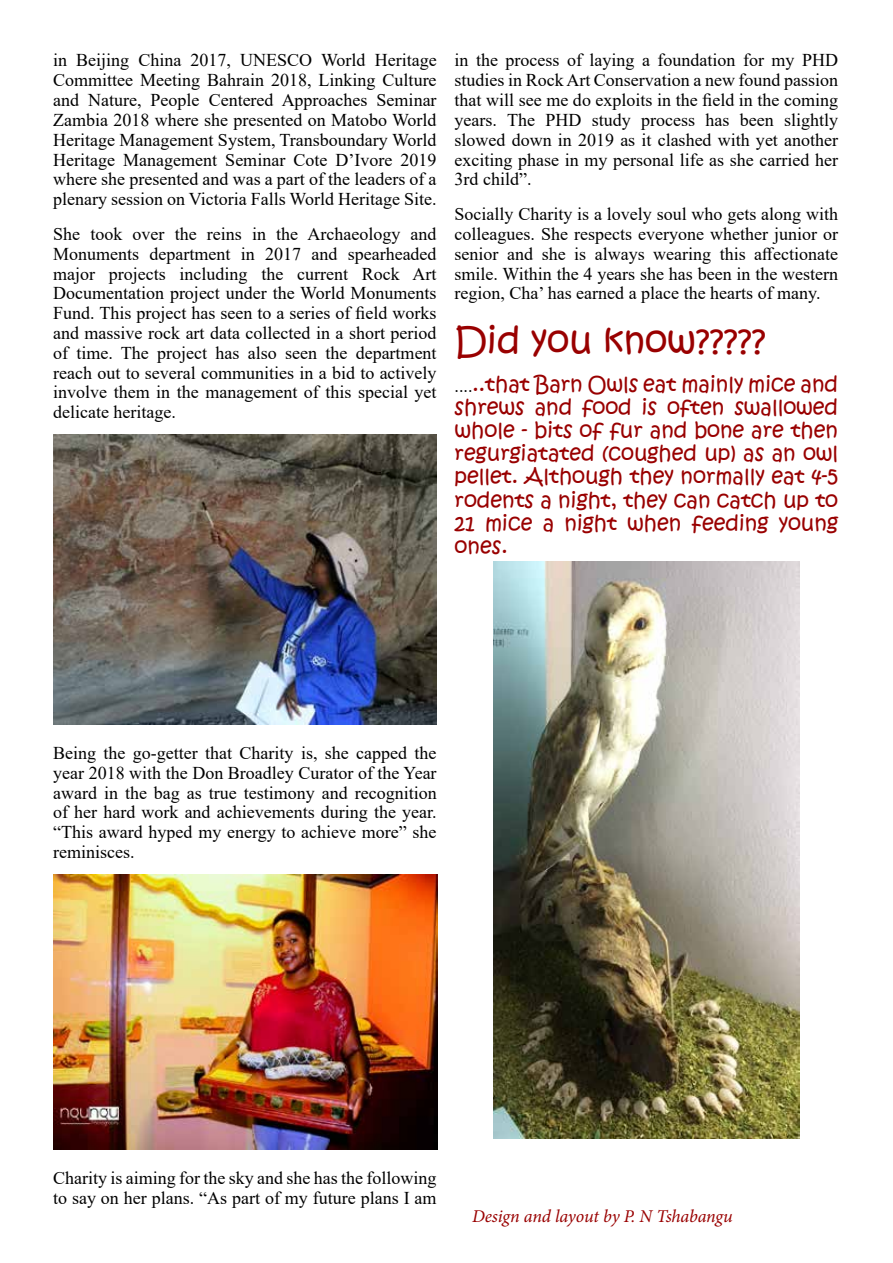
<style>
.page{position:relative;width:893px;height:1263px;background:#fff}
.page>*{position:absolute;margin:0;border:0;box-sizing:border-box;transform-origin:0 0}
.t1{font:36px "Kristen ITC";color:#900}
.t2{font:21px/23.1px "Kristen ITC";color:#900;text-align:justify}
.t3{font:18px/19.8px "Times New Roman";color:#000;text-align:justify}
.t4{font:italic 18px "Minion Pro";letter-spacing:-.01em;color:#900}
.s1{font-family:"Times New Roman";font-size:18px;color:#000}
</style>
<div class="page">
<img style="left:53px;top:435px;width:384px;height:289px">
<img style="left:53px;top:875px;width:384px;height:274px">
<img style="left:493px;top:561px;width:306px;height:577px">
<p class="t3" style="left:53px;top:50px;width:385px">in Beijing China 2017, UNESCO World Heritage Committee Meeting Bahrain 2018, Linking Culture and Nature, People Centered Approaches Seminar Zambia 2018 where she presented on Matobo World Heritage Management System, Transboundary World Heritage Management Seminar Cote D’Ivore 2019 where she presented and was a part of the leaders of a plenary session on Victoria Falls World Heritage Site.</p>
<p class="t3" style="left:53px;top:223px;width:385px">She took over the reins in the Archaeology and Monuments department in 2017 and spearheaded major projects including the current Rock Art Documentation project under the World Monuments Fund. This project has seen to a series of field works and massive rock art data collected in a short period of time. The project has also seen the department reach out to several communities in a bid to actively involve them in the management of this special yet delicate heritage.</p>
<p class="t3" style="left:455px;top:50px;width:385px">in the process of laying a foundation for my PHD studies in Rock Art Conservation a new found passion that will see me do exploits in the field in the coming years. The PHD study process has been slightly slowed down in 2019 as it clashed with yet another exciting phase in my personal life as she carried her 3rd child”.</p>
<p class="t3" style="left:455px;top:204px;width:385px">Socially Charity is a lovely soul who gets along with colleagues. She respects everyone whether junior or senior and she is always wearing this affectionate smile. Within the 4 years she has been in the western region, Cha’ has earned a place the hearts of many.</p>
<h1 class="t1" style="left:455px;top:317px;width:313px">Did you know?????</h1>
<p class="t2" style="left:455px;top:373px;width:385px"><span class="s1">....</span>..that Barn Owls eat mainly mice and shrews and food is often swallowed whole - bits of fur and bone are then regurgiatated (coughed up) as an owl pellet. Although they normally eat 4-5 rodents a night, they can catch up to 21 mice a night when feeding young ones.</p>
<p class="t3" style="left:53px;top:742px;width:385px">Being the go-getter that Charity is, she capped the year 2018 with the Don Broadley Curator of the Year award in the bag as true testimony and recognition of her hard work and achievements during the year. “This award hyped my energy to achieve more” she reminisces.</p>
<p class="t3" style="left:53px;top:1168px;width:385px">Charity is aiming for the sky and she has the following to say on her plans. “As part of my future plans I am</p>
<p class="t4" style="left:472px;top:1204px;width:262px">Design and layout by P. N Tshabangu</p>
</div>
